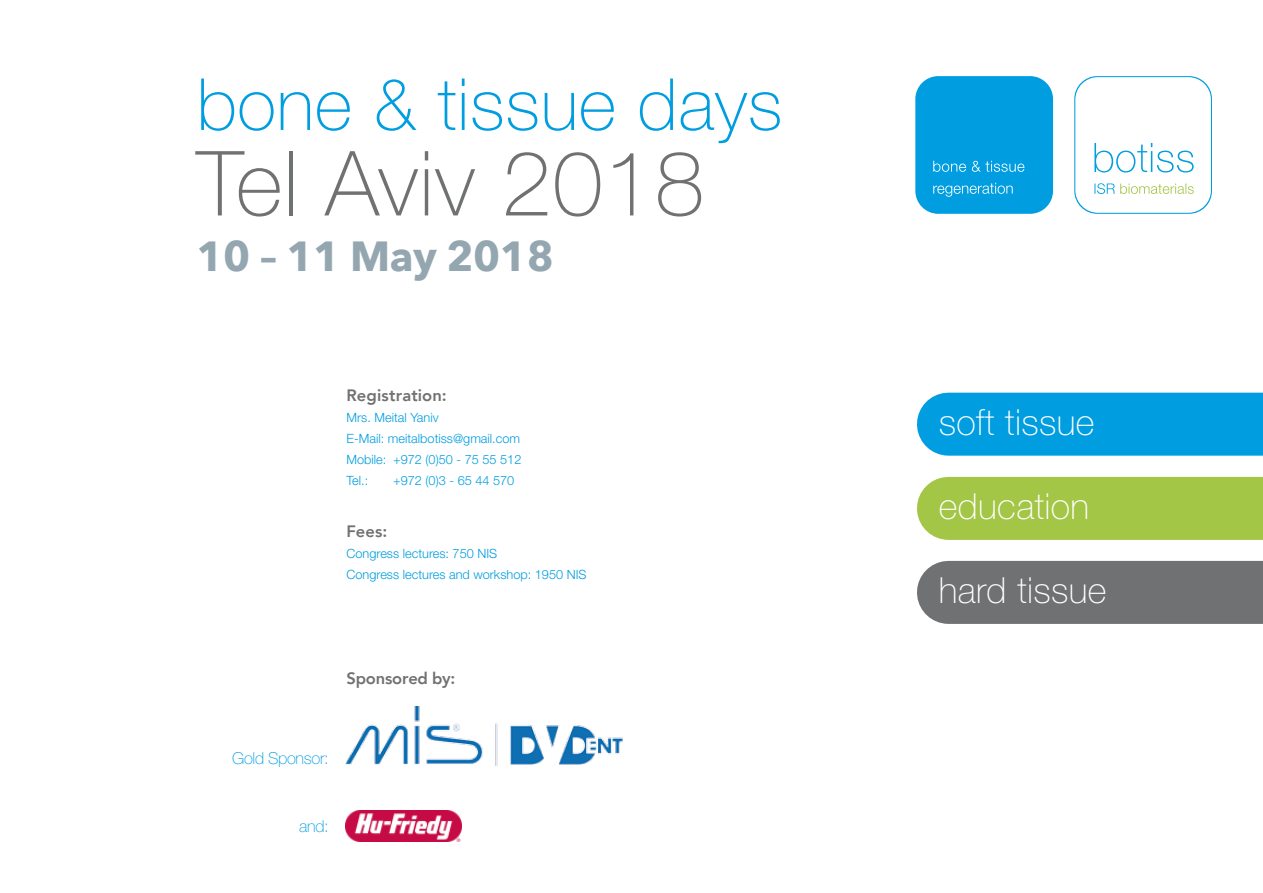
<style>
.page{position:relative;width:1263px;height:893px;background:#fff}
.page>*{position:absolute;margin:0;border:0;box-sizing:border-box;transform-origin:0 0}
.t1{font:100 90px "Helvetica Neue LT Pro";letter-spacing:.01em;color:#707172}
.t2{font:100 72px "Helvetica Neue LT Pro";letter-spacing:.01em;color:#009ee0}
.t3{font:700 42px "Avenir Next";letter-spacing:-.01em;color:#94a7b0}
.t4{font:100 36px "Helvetica Neue LT Pro";letter-spacing:.01em;color:#fff}
.t5{font:800 16.5px "Avenir";letter-spacing:.005em;color:#707172}
.t6{font:100 16.5px "Helvetica Neue LT Pro";letter-spacing:-.02em;color:#009ee0}
.t7{font:800 16.5px "Avenir";letter-spacing:-.015em;color:#707172}
.t8{font:300 12.75px/21px "Helvetica Neue LT Pro";color:#009ee0}
</style>
<div class="page">
<div style="left:915px;top:76px;width:138px;height:138px;background:#009ee0;border-radius:23px"></div>
<svg style="left:1074px;top:76px;width:138px;height:138px"></svg>
<div style="left:1075px;top:77px;width:136px;height:136px;background:#fff;border-radius:23px"></div>
<svg style="left:1094px;top:143px;width:99px;height:30px"></svg>
<svg style="left:933px;top:183px;width:80px;height:14px"></svg>
<svg style="left:933px;top:161px;width:91px;height:11px"></svg>
<svg style="left:1094px;top:183px;width:100px;height:11px"></svg>
<div style="left:948px;top:393px;width:315px;height:63px;background:#009ee0"></div>
<div style="left:948px;top:477px;width:315px;height:63px;background:#a3c646"></div>
<div style="left:948px;top:561px;width:315px;height:63px;background:#707172"></div>
<img style="left:346px;top:707px;width:277px;height:59px">
<img style="left:346px;top:811px;width:115px;height:31px">
<h2 class="t2" style="left:197px;top:62px;width:587px">bone &amp; tissue days</h2>
<h1 class="t1" style="left:197px;top:130px;width:510px">Tel Aviv 2018</h1>
<h3 class="t3" style="left:197px;top:220px;width:359px">10 – 11 May 2018</h3>
<p class="t5" style="left:347px;top:382px;width:102px">Registration:</p>
<p class="t8" style="left:347px;top:406px;width:176px">Mrs. Meital Yaniv<br>E-Mail: meitalbotiss@gmail.com<br>Mobile: +972 (0)50 - 75 55 512<br>Tel.:</p>
<p class="t8" style="left:393px;top:469px;width:123px">+972 (0)3 - 65 44 570</p>
<p class="t5" style="left:347px;top:518px;width:42px">Fees:</p>
<p class="t8" style="left:347px;top:543px;width:241px">Congress lectures: 750 NIS<br>Congress lectures and workshop: 1950 NIS</p>
<p class="t7" style="left:347px;top:665px;width:110px">Sponsored by:</p>
<p class="t6" style="left:232px;top:748px;width:98px">Gold Sponsor:</p>
<p class="t6" style="left:299px;top:817px;width:31px">and:</p>
<h3 class="t4" style="left:939px;top:401px;width:157px">soft tissue</h3>
<h3 class="t4" style="left:939px;top:485px;width:152px">education</h3>
<h3 class="t4" style="left:939px;top:569px;width:169px">hard tissue</h3>
</div>
